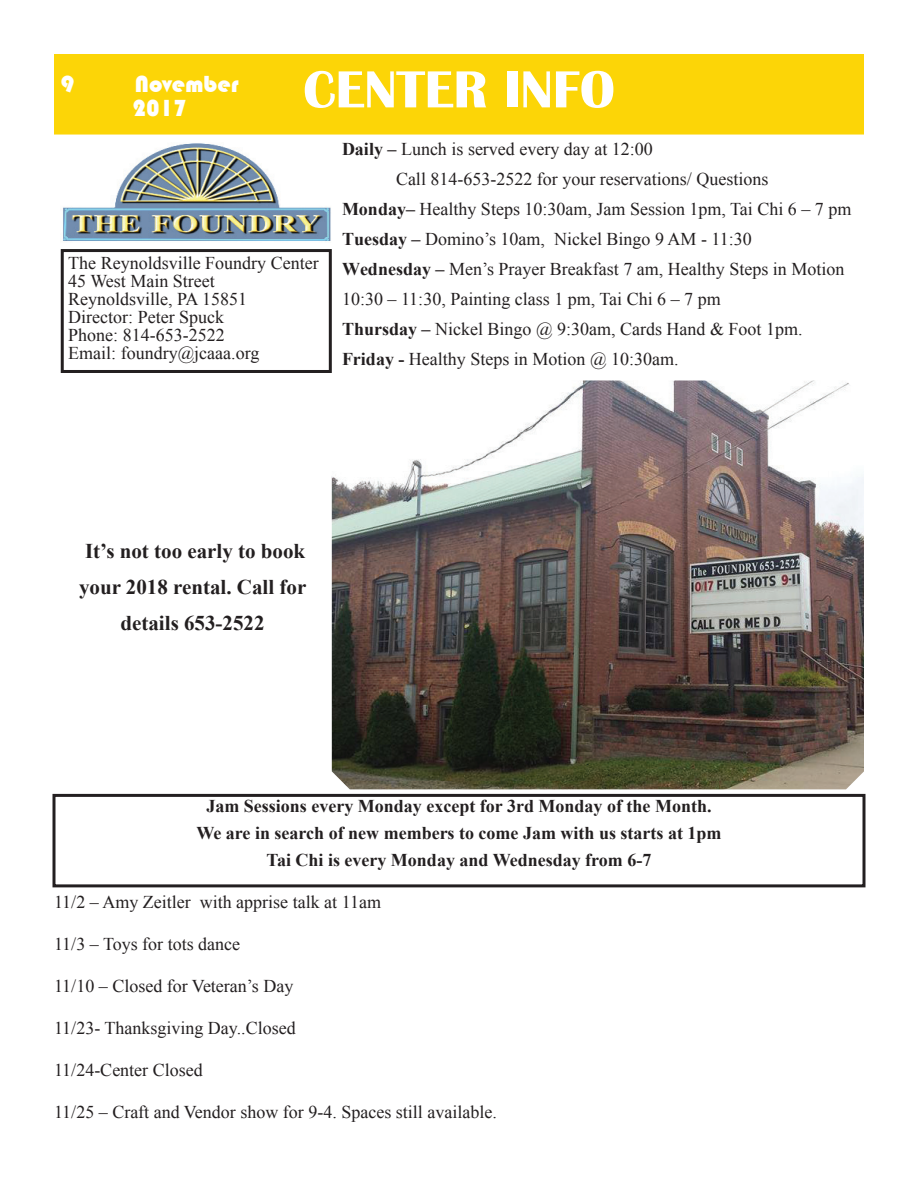
<style>
.page{position:relative;width:918px;height:1188px;background:#fff}
.page>*{position:absolute;margin:0;border:0;box-sizing:border-box;transform-origin:0 0}
.t1{font:700 54px "Britannic";color:#fff}
.t2{font:24px/24px "Bauhaus 93";color:#fff}
.t3{font:700 21px/36px "Times New Roman";color:#231f20;text-align:center}
.t4{font:18px/18px "Times New Roman";color:#231f20}
.t5{font:700 18px/27px "Times New Roman";color:#231f20;text-align:center}
.s1{font-weight:700}
</style>
<div class="page">
<div style="left:54px;top:54px;width:810px;height:81px;background:#fcd507"></div>
<div style="left:61px;top:249px;width:271px;height:124px;border:3px solid #231f20"></div>
<img style="left:62px;top:143px;width:269px;height:98px">
<img style="left:332px;top:380px;width:532px;height:409px">
<div style="left:52px;top:794px;width:814px;height:93px;border:3px solid #231f20"></div>
<h2 class="t2" style="left:61px;top:73px;width:15px">9</h2>
<h2 class="t2" style="left:132px;top:73px;width:108px">November<br>2017</h2>
<h1 class="t1" style="left:303px;top:59px;width:313px">CENTER INFO</h1>
<p class="t4" style="left:68px;top:253px;width:252px">The Reynoldsville Foundry Center<br>45 West Main Street<br>Reynoldsville, PA 15851<br>Director: Peter Spuck<br>Phone: 814-653-2522<br>Email: foundry@jcaaa.org</p>
<p class="t4" style="left:342px;top:139px;width:312px"><span class="s1">Daily –</span> Lunch is served every day at 12:00</p>
<p class="t4" style="left:396px;top:169px;width:374px">Call 814-653-2522 for your reservations/ Questions</p>
<p class="t4" style="left:342px;top:199px;width:511px"><span class="s1">Monday–</span> Healthy Steps 10:30am, Jam Session 1pm, Tai Chi 6 – 7 pm</p>
<p class="t4" style="left:342px;top:229px;width:411px"><span class="s1">Tuesday –</span> Domino’s 10am, Nickel Bingo 9 AM - 11:30</p>
<p class="t4" style="left:342px;top:259px;width:504px"><span class="s1">Wednesday –</span> Men’s Prayer Breakfast 7 am, Healthy Steps in Motion</p>
<p class="t4" style="left:342px;top:289px;width:380px">10:30 – 11:30, Painting class 1 pm, Tai Chi 6 – 7 pm</p>
<p class="t4" style="left:342px;top:319px;width:462px"><span class="s1">Thursday –</span> Nickel Bingo @ 9:30am, Cards Hand &amp; Foot 1pm.</p>
<p class="t4" style="left:342px;top:349px;width:338px"><span class="s1">Friday -</span> Healthy Steps in Motion @ 10:30am.</p>
<p class="t3" style="left:79px;top:532px;width:229px">It’s not too early to book your 2018 rental. Call for details 653-2522</p>
<p class="t5" style="left:196px;top:792px;width:527px">Jam Sessions every Monday except for 3rd Monday of the Month.<br>We are in search of new members to come Jam with us starts at 1pm<br>Tai Chi is every Monday and Wednesday from 6-7</p>
<p class="t4" style="left:54px;top:892px;width:329px">11/2 – Amy Zeitler with apprise talk at 11am</p>
<p class="t4" style="left:54px;top:934px;width:188px">11/3 – Toys for tots dance</p>
<p class="t4" style="left:54px;top:976px;width:241px">11/10 – Closed for Veteran’s Day</p>
<p class="t4" style="left:54px;top:1018px;width:243px">11/23- Thanksgiving Day..Closed</p>
<p class="t4" style="left:54px;top:1060px;width:150px">11/24-Center Closed</p>
<p class="t4" style="left:54px;top:1102px;width:444px">11/25 – Craft and Vendor show for 9-4. Spaces still available.</p>
</div>
